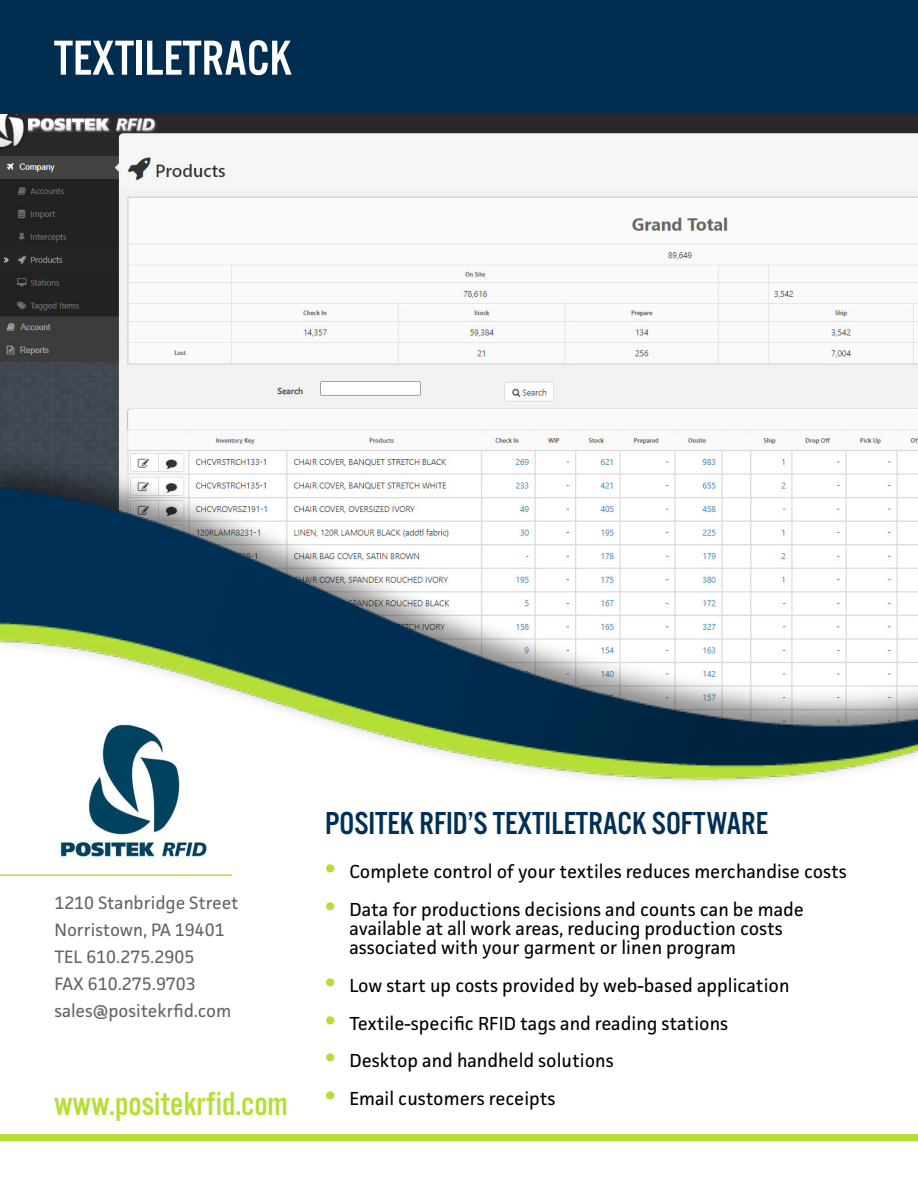
<style>
.page{position:relative;width:918px;height:1188px;background:#fff}
.page>*{position:absolute;margin:0;border:0;box-sizing:border-box;transform-origin:0 0}
.t1{font:51px "Alternate Got No 3 D";color:#fff}
.t2{font:34.5px "Alternate Got No 3 D";color:#b5de37}
.t3{font:33px "Alternate Got No 3 D";color:#003057}
.t4{font:18.9px/18.9px "Facit";color:#000}
.t5{font:18px/27px "Facit";color:#636466}
.s1{font-weight:700;font-size:27px;color:#b5de37}
</style>
<div class="page">
<img style="left:59px;top:796px;width:148px;height:65px">
<div style="left:0;top:1134px;width:918px;height:7px;background:#b5de37"></div>
<hr style="left:0;top:874px;width:232px;height:2px;background:#b5de37">
<img style="left:0;top:113px;width:918px;height:336px">
<div style="left:0;top:0;width:918px;height:113px;background:#002d50"></div>
<div style="left:0;top:449px;width:918px;height:343px;background:#000;opacity:.44"></div>
<img style="left:0;top:462px;width:918px;height:334px">
<h1 class="t1" style="left:54px;top:32px;width:240px">TEXTILETRACK</h1>
<p class="t5" style="left:54px;top:889px;width:186px">1210 Stanbridge Street<br>Norristown, PA 19401<br>TEL 610.275.2905<br>FAX 610.275.9703 sales@positekrfid.com</p>
<h2 class="t2" style="left:54px;top:1086px;width:235px">www.positekrfid.com</h2>
<h3 class="t3" style="left:325px;top:806px;width:444px">POSITEK RFID’S TEXTILETRACK SOFTWARE</h3>
<p class="t4" style="left:325px;top:862px;width:523px"><span class="s1">•</span> Complete control of your textiles reduces merchandise costs</p>
<p class="t4" style="left:349px;top:900px;width:456px;text-indent:-24px"><span class="s1">•</span> Data for productions decisions and counts can be made available at all work areas, reducing production costs associated with your garment or linen program</p>
<p class="t4" style="left:325px;top:975px;width:466px"><span class="s1">•</span> Low start up costs provided by web-based application</p>
<p class="t4" style="left:325px;top:1013px;width:405px"><span class="s1">•</span> Textile-specific RFID tags and reading stations</p>
<p class="t4" style="left:325px;top:1051px;width:290px"><span class="s1">•</span> Desktop and handheld solutions</p>
<p class="t4" style="left:325px;top:1089px;width:232px"><span class="s1">•</span> Email customers receipts</p>
</div>
